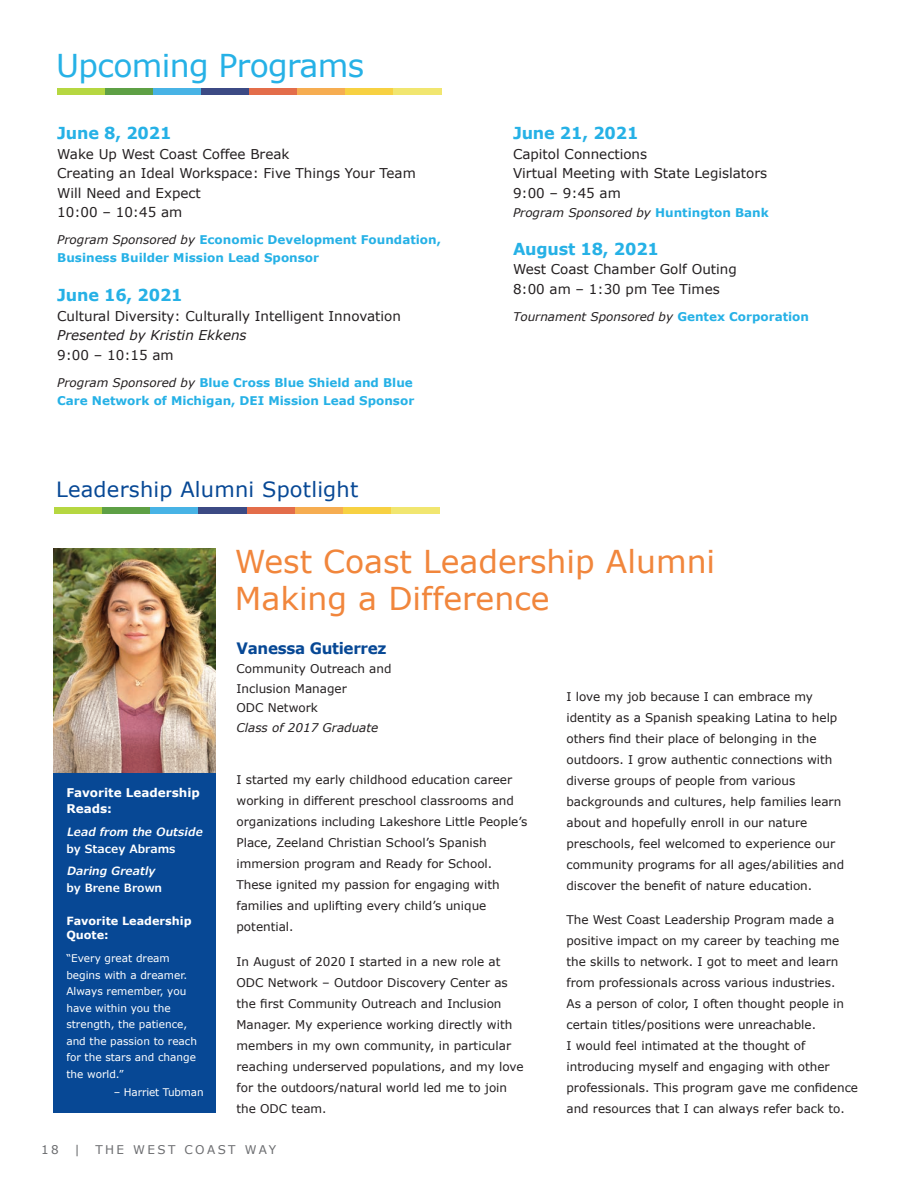
<style>
.page{position:relative;width:918px;height:1188px;background:#fff}
.page>*{position:absolute;margin:0;border:0;box-sizing:border-box;transform-origin:0 0}
.t1{font:31.5px "Verdana";color:#f1863c}
.t2{font:31.5px "Verdana";letter-spacing:-.02em;color:#26b1e6}
.t3{font:21px "Verdana";letter-spacing:.01em;color:#074895}
.t4{font:700 16.5px "Verdana";letter-spacing:-.01em;color:#26b1e6}
.t5{font:700 15.75px "Verdana";letter-spacing:-.02em;color:#074895;scale:.96 1}
.t6{font:13.5px/19.5px "Verdana";color:#231f20}
.t7{font:italic 13.5px "Verdana";color:#231f20}
.t8{font:12px/21px "Verdana";color:#231f20}
.t9{font:700 12px/18px "Verdana";color:#26b1e6}
.t10{font:italic 12px "Verdana";color:#231f20}
.t11{font:700 12px/16.5px "Verdana";color:#fff}
.t12{font:12px "Verdana";letter-spacing:.2em;color:#6c6d70}
.t13{font:italic 600 11.4px/16.5px "Verdana Pro W01";color:#fff}
.t14{font:700 11.25px/14.5px "Verdana";color:#fff}
.t15{font:10.5px/16.5px "Verdana";color:#fff}
.s1{font-weight:400;font-style:italic;color:#231f20}
.s2{font-weight:700;font-style:normal;color:#26b1e6}
.s3{font-style:normal}
</style>
<div class="page">
<div style="left:57px;top:89px;width:48px;height:6px;background:#b6d741"></div>
<div style="left:105px;top:89px;width:48px;height:6px;background:#5ea045"></div>
<div style="left:153px;top:89px;width:48px;height:6px;background:#48b3e5"></div>
<div style="left:201px;top:89px;width:48px;height:6px;background:#3c4a84"></div>
<div style="left:249px;top:89px;width:49px;height:6px;background:#e36d4a"></div>
<div style="left:298px;top:89px;width:48px;height:6px;background:#f6ad51"></div>
<div style="left:346px;top:89px;width:48px;height:6px;background:#f7d142"></div>
<div style="left:394px;top:89px;width:48px;height:6px;background:#f1e670"></div>
<div style="left:55px;top:507px;width:48px;height:6px;background:#b6d741"></div>
<div style="left:103px;top:507px;width:48px;height:6px;background:#5ea045"></div>
<div style="left:151px;top:507px;width:48px;height:6px;background:#48b3e5"></div>
<div style="left:199px;top:507px;width:48px;height:6px;background:#3c4a84"></div>
<div style="left:247px;top:507px;width:48px;height:6px;background:#e36d4a"></div>
<div style="left:295px;top:507px;width:48px;height:6px;background:#f6ad51"></div>
<div style="left:343px;top:507px;width:48px;height:6px;background:#f7d142"></div>
<div style="left:391px;top:507px;width:48px;height:6px;background:#f1e670"></div>
<img style="left:53px;top:549px;width:163px;height:225px">
<div style="left:53px;top:774px;width:163px;height:339px;background:#074895"></div>
<p class="t2" style="left:56px;top:46px;width:310px">Upcoming Programs</p>
<p class="t4" style="left:57px;top:122px;width:116px">June 8, 2021</p>
<p class="t6" style="left:57px;top:144px;width:234px">Wake Up West Coast Coffee Break</p>
<p class="t6" style="left:57px;top:164px;width:360px">Creating an Ideal Workspace: Five Things Your Team<br>Will Need and Expect</p>
<p class="t6" style="left:57px;top:203px;width:127px">10:00 – 10:45 am</p>
<p class="t9" style="left:57px;top:231px;width:385px"><span class="s1">Program Sponsored by</span> Economic Development Foundation,<br>Business Builder Mission Lead Sponsor</p>
<p class="t4" style="left:57px;top:284px;width:127px">June 16, 2021</p>
<p class="t6" style="left:57px;top:306px;width:345px">Cultural Diversity: Culturally Intelligent Innovation</p>
<p class="t7" style="left:57px;top:327px;width:191px">Presented by Kristin Ekkens</p>
<p class="t6" style="left:57px;top:345px;width:118px">9:00 – 10:15 am</p>
<p class="t9" style="left:57px;top:373px;width:359px"><span class="s1">Program Sponsored by</span> Blue Cross Blue Shield and Blue<br>Care Network of Michigan, DEI Mission Lead Sponsor</p>
<p class="t3" style="left:56px;top:476px;width:304px">Leadership Alumni Spotlight</p>
<p class="t4" style="left:513px;top:122px;width:127px">June 21, 2021</p>
<p class="t6" style="left:513px;top:144px;width:136px">Capitol Connections</p>
<p class="t6" style="left:513px;top:164px;width:256px">Virtual Meeting with State Legislators</p>
<p class="t6" style="left:513px;top:183px;width:109px">9:00 – 9:45 am</p>
<p class="t10" style="left:513px;top:205px;width:257px">Program Sponsored by <span class="s2">Huntington Bank</span></p>
<p class="t4" style="left:513px;top:238px;width:147px">August 18, 2021</p>
<p class="t6" style="left:513px;top:260px;width:225px">West Coast Chamber Golf Outing</p>
<p class="t6" style="left:513px;top:279px;width:208px">8:00 am – 1:30 pm Tee Times</p>
<p class="t10" style="left:513px;top:309px;width:298px">Tournament Sponsored by <span class="s2">Gentex Corporation</span></p>
<p class="t11" style="left:66px;top:784px;width:135px">Favorite Leadership<br>Reads:</p>
<p class="t13" style="left:66px;top:823px;width:140px">Lead from the Outside <span class="s3">by Stacey Abrams</span></p>
<p class="t13" style="left:66px;top:862px;width:97px">Daring Greatly <span class="s3">by Brene Brown</span></p>
<p class="t14" style="left:66px;top:913px;width:127px">Favorite Leadership<br>Quote:</p>
<p class="t15" style="left:66px;top:951px;width:132px">“Every great dream begins with a dreamer.<br>Always remember, you have within you the strength, the patience, and the passion to reach for the stars and change the world.”</p>
<p class="t15" style="left:114px;top:1084px;width:91px">– Harriet Tubman</p>
<p class="t1" style="left:235px;top:541px;width:482px">West Coast Leadership Alumni</p>
<p class="t1" style="left:235px;top:579px;width:316px">Making a Difference</p>
<p class="t5" style="left:237px;top:638px;width:158px">Vanessa Gutierrez</p>
<p class="t8" style="left:237px;top:659px;width:157px;line-height:19.5px">Community Outreach and<br>Inclusion Manager</p>
<p class="t8" style="left:237px;top:697px;width:83px">ODC Network</p>
<p class="t10" style="left:237px;top:720px;width:143px">Class of 2017 Graduate</p>
<p class="t8" style="left:237px;top:769px;width:293px">I started my early childhood education career working in different preschool classrooms and organizations including Lakeshore Little People’s Place, Zeeland Christian School’s Spanish immersion program and Ready for School.<br>These ignited my passion for engaging with families and uplifting every child’s unique potential.</p>
<p class="t8" style="left:237px;top:951px;width:289px">In August of 2020 I started in a new role at ODC Network – Outdoor Discovery Center as the first Community Outreach and Inclusion Manager. My experience working directly with members in my own community, in particular reaching underserved populations, and my love for the outdoors/natural world led me to join the ODC team.</p>
<p class="t8" style="left:566px;top:686px;width:279px">I love my job because I can embrace my identity as a Spanish speaking Latina to help others find their place of belonging in the outdoors. I grow authentic connections with diverse groups of people from various backgrounds and cultures, help families learn about and hopefully enroll in our nature preschools, feel welcomed to experience our community programs for all ages/abilities and discover the benefit of nature education.</p>
<p class="t8" style="left:566px;top:910px;width:293px">The West Coast Leadership Program made a positive impact on my career by teaching me the skills to network. I got to meet and learn from professionals across various industries.<br>As a person of color, I often thought people in certain titles/positions were unreachable.<br>I would feel intimated at the thought of introducing myself and engaging with other professionals. This program gave me confidence and resources that I can always refer back to.</p>
<p class="t12" style="left:41px;top:1142px;width:19px">18</p>
<p class="t12" style="left:74px;top:1142px;width:7px">|</p>
<p class="t12" style="left:95px;top:1142px;width:182px">THE WEST COAST WAY</p>
</div>
